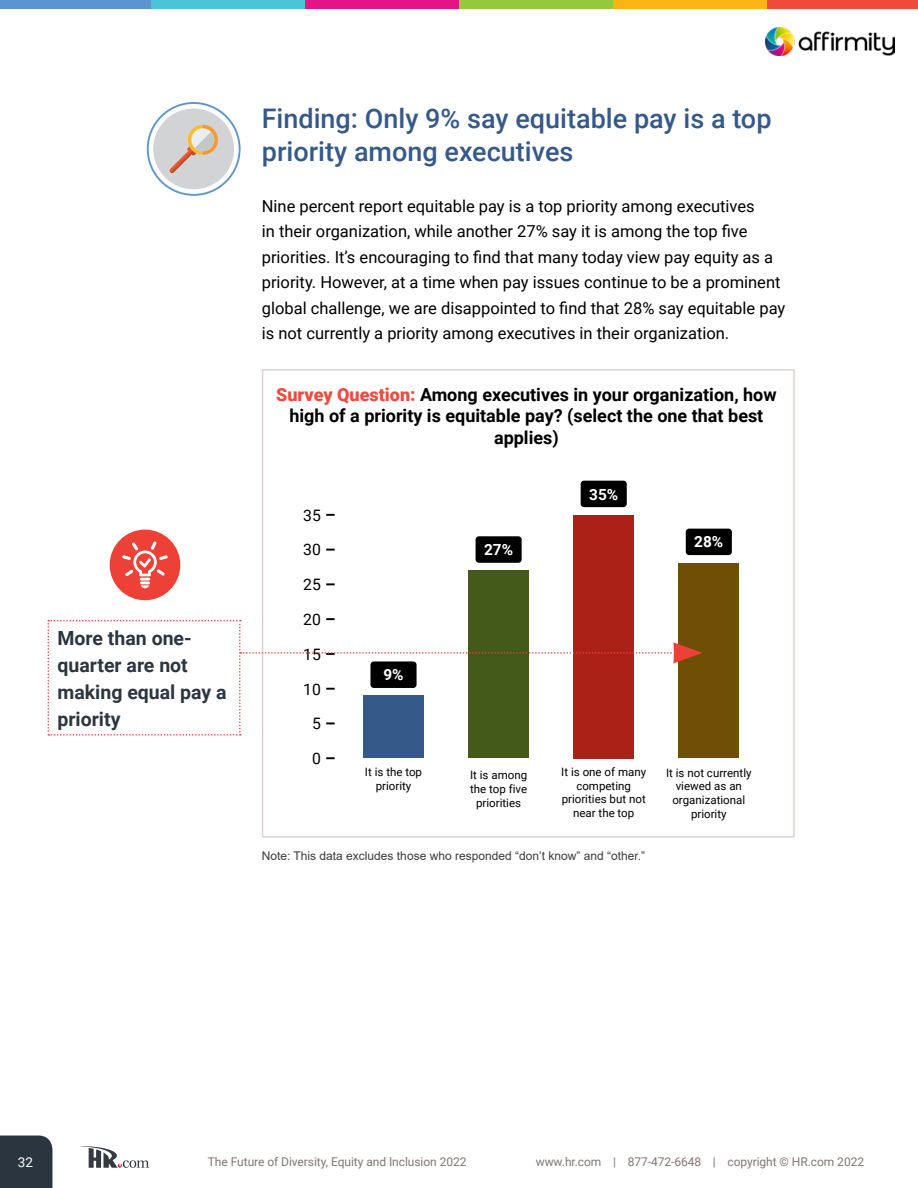
<style>
.page{position:relative;width:918px;height:1188px;background:#fff}
.page>*{position:absolute;margin:0;border:0;box-sizing:border-box;transform-origin:0 0}
.Finding{font:500 27px/32.4px "Roboto";color:#36598a}
.Call_out_text{font:700 19.5px/27px "Roboto";color:#2b3640}
.t1{font:700 18px/21.6px "Roboto";color:#000;text-align:center}
.Para{font:16.5px/25.5px "Roboto";color:#000}
.t2{font:15.75px "Roboto";color:#000}
.t3{font:700 15.3px "Roboto";color:#fff}
.t4{font:13.5px "Roboto";color:#fff}
.t5{font:12px "Roboto";letter-spacing:-.005em;color:#827573}
.footnote{font:12px "Arial";color:#3c3c3b}
.t6{font:11.55px/13.8px "Roboto";color:#000;text-align:center}
.s1{font-weight:900;color:#f04a3d}
</style>
<div class="page">
<div style="left:0;top:1136px;width:52px;height:52px;background:#2b353f"></div>
<svg style="left:81px;top:1146px;width:68px;height:22px"></svg>
<svg style="left:326px;top:757px;width:9px;height:2px"></svg>
<svg style="left:326px;top:583px;width:9px;height:2px"></svg>
<svg style="left:326px;top:549px;width:9px;height:2px"></svg>
<svg style="left:326px;top:514px;width:9px;height:2px"></svg>
<div style="left:679px;top:564px;width:60px;height:194px;background:#6f4e06"></div>
<div style="left:573px;top:515px;width:61px;height:243px;background:#ab2117"></div>
<div style="left:468px;top:570px;width:61px;height:188px;background:#435a1b"></div>
<div style="left:363px;top:696px;width:61px;height:62px;background:#355a89"></div>
<div style="left:476px;top:536px;width:46px;height:27px;background:#000;border-radius:3px"></div>
<div style="left:581px;top:481px;width:46px;height:26px;background:#000;border-radius:3px"></div>
<div style="left:686px;top:529px;width:46px;height:26px;background:#000;border-radius:3px"></div>
<div style="left:262px;top:369px;width:533px;height:469px;border:2px solid #dad3d1"></div>
<div style="left:110px;top:530px;width:70px;height:70px;background:#ed4036;border-radius:50%"></div>
<svg style="left:122px;top:542px;width:46px;height:46px"></svg>
<svg style="left:48px;top:618px;width:654px;height:118px"></svg>
<div style="left:147px;top:102px;width:94px;height:94px;border:2px solid #5c94ce;border-radius:50%"></div>
<svg style="left:153px;top:109px;width:81px;height:80px"></svg>
<div style="left:0;top:0;width:151px;height:9px;background:#5c94cf"></div>
<div style="left:151px;top:0;width:154px;height:9px;background:#4ac4d6"></div>
<div style="left:305px;top:0;width:154px;height:9px;background:#e31485"></div>
<div style="left:459px;top:0;width:154px;height:9px;background:#94c93d"></div>
<div style="left:613px;top:0;width:154px;height:9px;background:#fcb514"></div>
<div style="left:767px;top:0;width:151px;height:9px;background:#f04a3d"></div>
<img style="left:766px;top:27px;width:129px;height:29px">
<p class="Finding" style="left:262px;top:101px;width:511px">Finding: Only 9% say equitable pay is a top priority among executives</p>
<p class="Para" style="left:262px;top:192px;width:525px">Nine percent report equitable pay is a top priority among executives<br>in their organization, while another 27% say it is among the top five priorities. It’s encouraging to find that many today view pay equity as a priority. However, at a time when pay issues continue to be a prominent global challenge, we are disappointed to find that 28% say equitable pay is not currently a priority among executives in their organization.</p>
<p class="t1" style="left:276px;top:383px;width:502px"><span class="s1">Survey Question:</span> Among executives in your organization, how high of a priority is equitable pay? (select the one that best applies)</p>
<p class="Call_out_text" style="left:58px;top:623px;width:171px">More than one&shy;quarter are not making equal pay a priority</p>
<p class="t2" style="left:303px;top:504px;width:19px">35</p>
<p class="t2" style="left:303px;top:539px;width:19px">30</p>
<p class="t2" style="left:303px;top:574px;width:19px">25</p>
<p class="t2" style="left:303px;top:608px;width:19px">20</p>
<p class="t2" style="left:303px;top:643px;width:19px">15</p>
<p class="t2" style="left:303px;top:678px;width:19px">10</p>
<p class="t2" style="left:312px;top:713px;width:10px">5</p>
<p class="t2" style="left:312px;top:748px;width:10px">0</p>
<p class="t3" style="left:383px;top:664px;width:22px">9%</p>
<p class="t3" style="left:484px;top:539px;width:30px">27%</p>
<p class="t3" style="left:589px;top:483px;width:30px">35%</p>
<p class="t3" style="left:694px;top:531px;width:30px">28%</p>
<p class="t6" style="left:365px;top:765px;width:59px">It is the top priority</p>
<p class="t6" style="left:470px;top:768px;width:59px">It is among the top five priorities</p>
<p class="t6" style="left:561px;top:764px;width:86px">It is one of many competing priorities but not near the top</p>
<p class="t6" style="left:666px;top:765px;width:87px">It is not currently viewed as an organizational priority</p>
<p class="footnote" style="left:262px;top:847px;width:385px">Note: This data excludes those who responded “don’t know” and “other.”</p>
<p class="t4" style="left:18px;top:1153px;width:17px">32</p>
<p class="t5" style="left:208px;top:1153px;width:260px">The Future of Diversity, Equity and Inclusion 2022</p>
<p class="t5" style="left:536px;top:1153px;width:330px">www.hr.com | 877-472-6648 | copyright © HR.com 2022</p>
</div>
